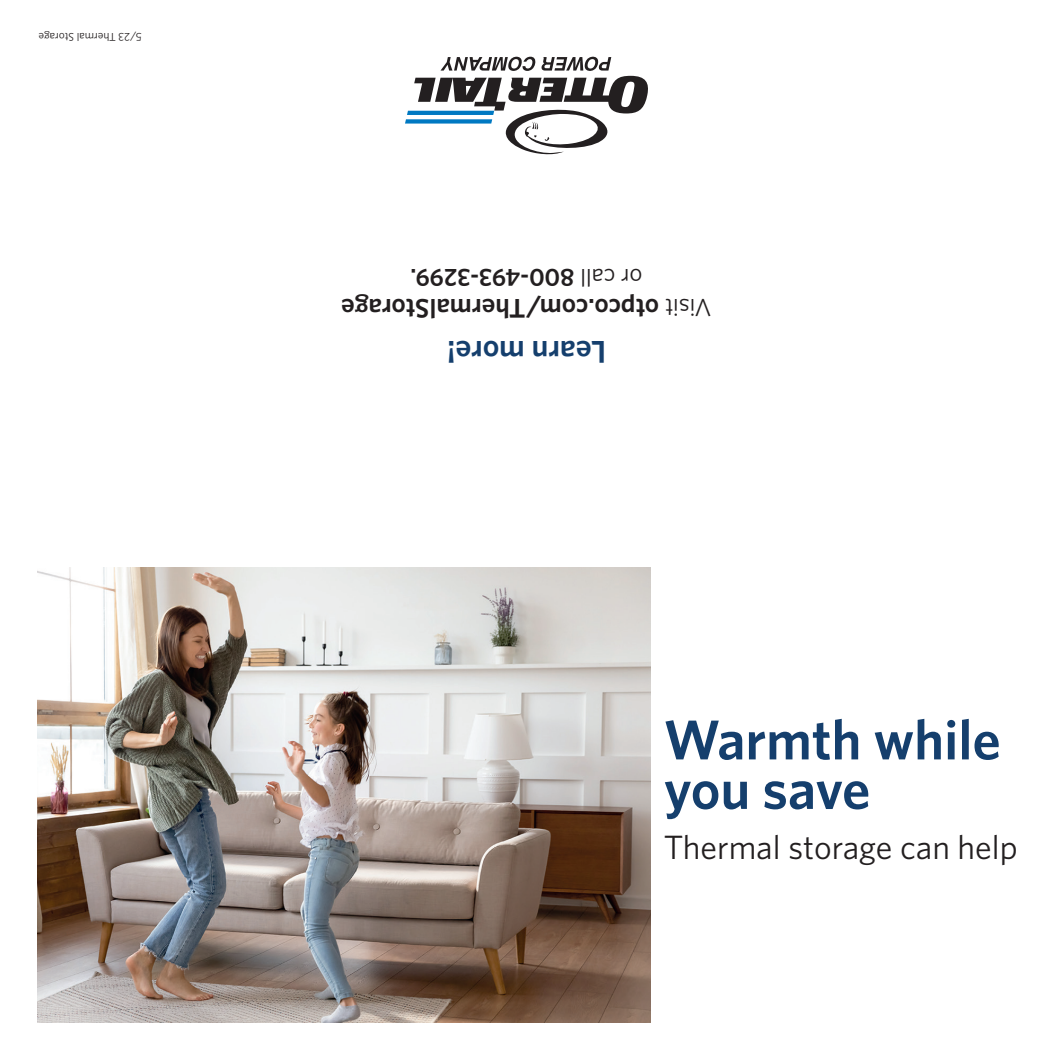
<style>
.page{position:relative;width:1053px;height:1053px;background:#fff}
.page>*{position:absolute;margin:0;border:0;box-sizing:border-box;transform-origin:0 0}
.t1{font:600 56.25px/49.5px "Whitney";color:#153f6d}
.t2{font:33.75px "Whitney";color:#231f20}
.t3{font:600 31.5px "Whitney";color:#153f6d}
.t4{font:600 27px "Whitney";color:#231f20}
.t5{font:600 24.75px "Whitney";color:#231f20}
.t6{font:11.25px "Whitney";color:#231f20}
.s1{font-weight:400}
.s2{font-weight:400;font-size:24.75px}
</style>
<div class="page">
<svg style="left:405px;top:57px;width:243px;height:97px"></svg>
<img style="left:37px;top:567px;width:613px;height:456px">
<p class="t6" style="left:142px;top:44px;width:105px;rotate:-180deg">5/23 Thermal Storage</p>
<p class="t5" style="left:643px;top:294px;width:234px;rotate:-180deg"><span class="s1">or call</span> 800-493-3299.</p>
<p class="t4" style="left:712px;top:326px;width:372px;rotate:-180deg"><span class="s2">Visit</span> otpco.com/ThermalStorage</p>
<p class="t3" style="left:606px;top:373px;width:161px;rotate:-180deg">Learn more!</p>
<p class="t1" style="left:664px;top:714px;width:338px">Warmth while you save</p>
<p class="t2" style="left:664px;top:825px;width:355px">Thermal storage can help</p>
</div>
